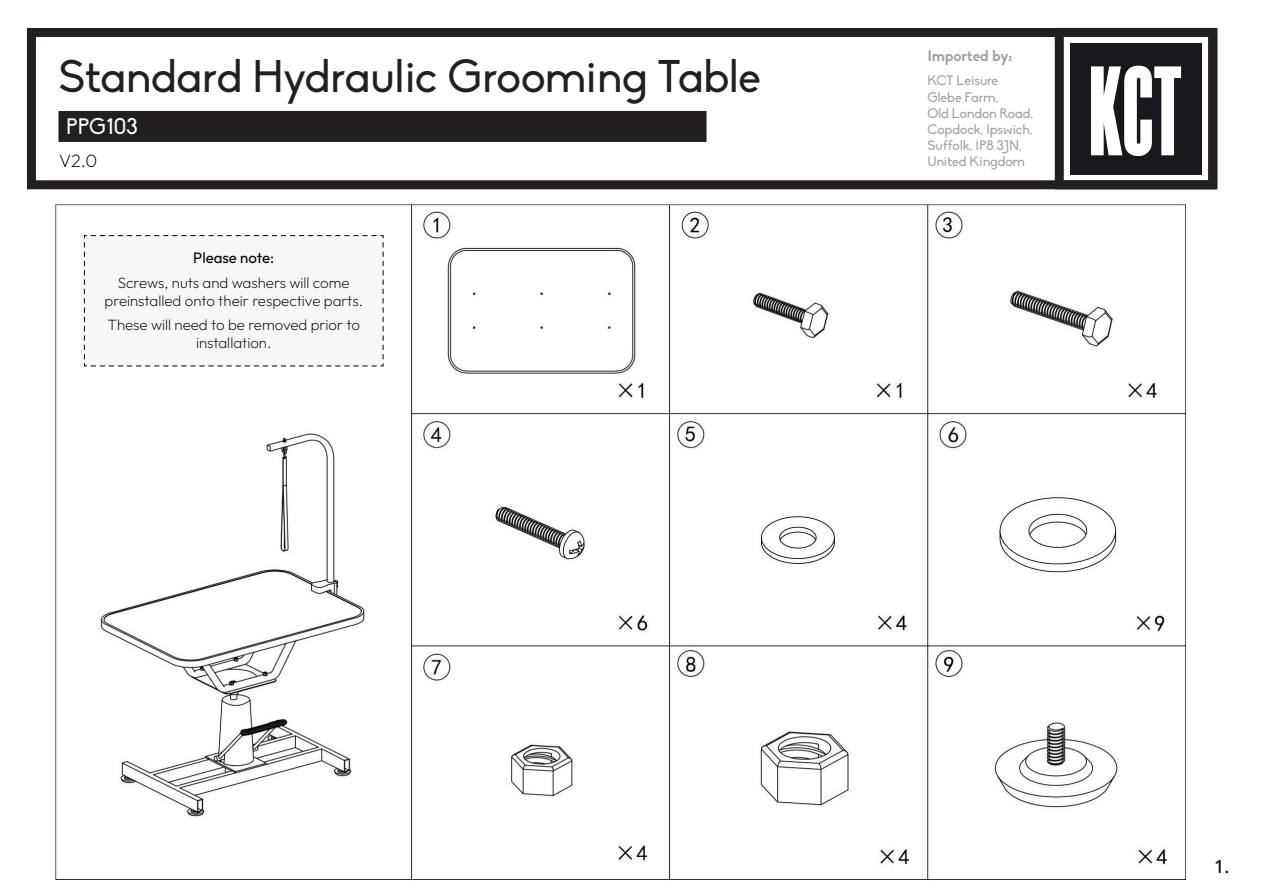
<style>
.page{position:relative;width:1263px;height:893px;background:#fff}
.page>*{position:absolute;margin:0;border:0;box-sizing:border-box;transform-origin:0 0}
.t1{font:45px "Biko";color:#231f20}
.t2{font:22.05px "Biko";color:#fff}
.t3{font:200 18px "Outfit";color:#000}
.t4{font:500 18px "Open Sans";color:#000}
.t5{font:200 15px/18px "Outfit";color:#000;text-align:center}
.t6{font:700 15px "Biko";letter-spacing:-.005em;color:#a19f9f}
.t7{font:15px "Outfit";color:#000}
.t8{font:13.5px/16.2px "Biko";color:#a19f9f}
</style>
<div class="page">
<div style="left:27px;top:28px;width:1190px;height:161px;border:9px solid #231f20"></div>
<div style="left:58px;top:111px;width:649px;height:31px;background:#231f20"></div>
<div style="left:1055px;top:28px;width:162px;height:161px;border:9px solid #231f20"></div>
<img style="left:1071px;top:43px;width:130px;height:131px">
<img style="left:55px;top:204px;width:1132px;height:676px">
<svg style="left:84px;top:235px;width:300px;height:132px"></svg>
<h1 class="t1" style="left:58px;top:51px;width:704px">Standard Hydraulic Grooming Table</h1>
<h2 class="t2" style="left:66px;top:114px;width:73px">PPG103</h2>
<p class="t3" style="left:59px;top:150px;width:40px">V2.0</p>
<p class="t7" style="left:193px;top:249px;width:82px">Please note:</p>
<p class="t5" style="left:105px;top:274px;width:260px">Screws, nuts and washers will come preinstalled onto their respective parts.</p>
<p class="t5" style="left:107px;top:316px;width:254px">These will need to be removed prior to installation.</p>
<p class="t6" style="left:927px;top:47px;width:87px">Imported by:</p>
<p class="t8" style="left:927px;top:73px;width:107px">KCT Leisure<br>Glebe Farm,<br>Old London Road,<br>Copdock, Ipswich,<br>Suffolk, IP8 3JN,<br>United Kingdom</p>
<p class="t4" style="left:1214px;top:854px;width:17px">1.</p>
</div>
